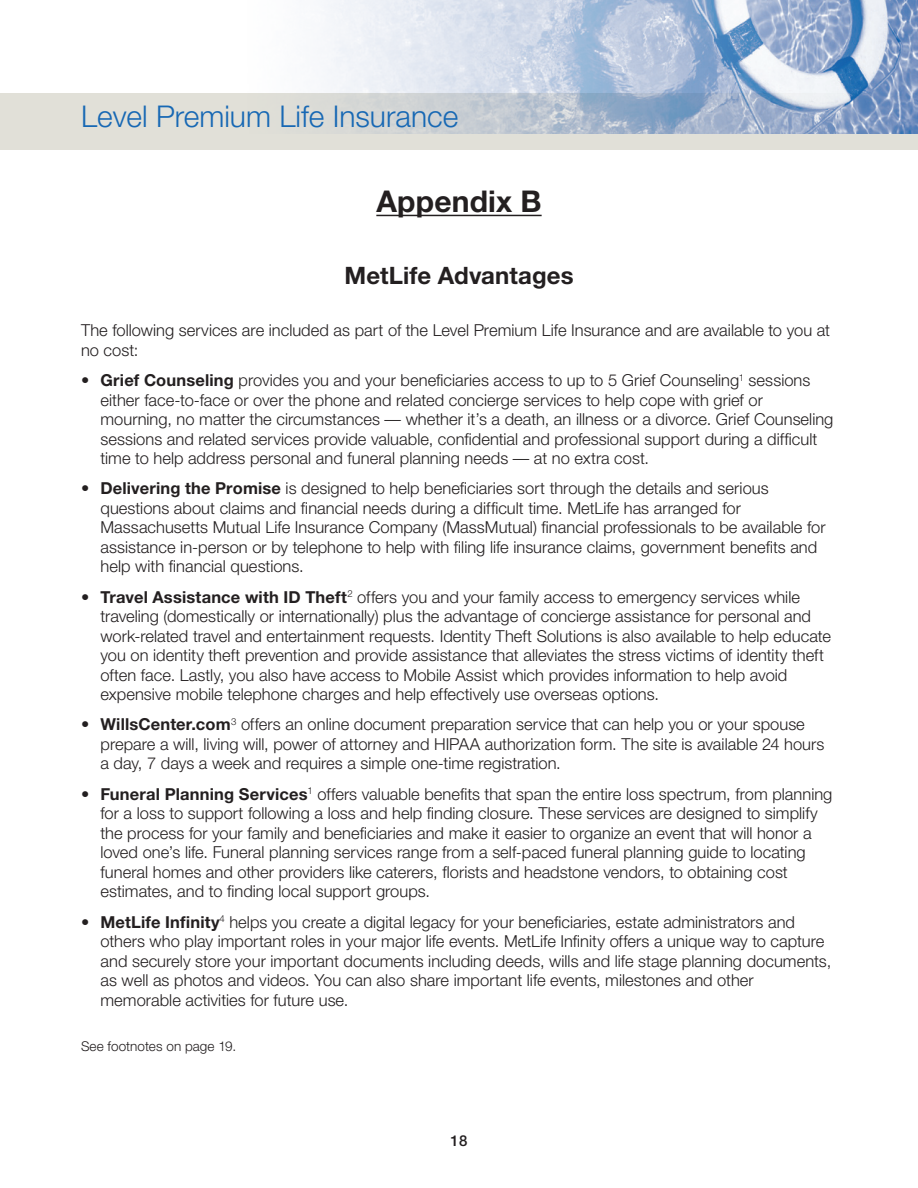
<style>
.page{position:relative;width:918px;height:1188px;background:#fff}
.page>*{position:absolute;margin:0;border:0;box-sizing:border-box;transform-origin:0 0}
.t1{font:300 30px "Helvetica Neue";color:#1768b4}
.Appendix_HD_1{font:700 30px "Helvetica Neue";letter-spacing:.005em;color:#231f20}
.Appendix_HD_2{font:700 24px "Helvetica Neue";color:#231f20}
.Bullets__app_A{font:300 16.5px/19.5px "Helvetica Neue";color:#231f20}
.Body{font:300 16.5px/19.5px "Helvetica Neue";color:#231f20}
.t2{font:500 15px "Helvetica Neue";color:#231f20}
.Asterisk{font:300 13.5px "Helvetica Neue";letter-spacing:.005em;color:#231f20}
.s1{font-weight:700}
</style>
<div class="page">
<div style="left:0;top:93px;width:918px;height:57px;background:#e1e0d8"></div>
<img style="left:321px;top:0;width:597px;height:133px">
<hr style="left:376px;top:215px;width:166px;height:1px;background:#231f20">
<h1 class="t1" style="left:81px;top:98px;width:379px">Level Premium Life Insurance</h1>
<p class="Appendix_HD_1" style="left:376px;top:183px;width:167px">Appendix B</p>
<p class="Appendix_HD_2" style="left:344px;top:260px;width:231px">MetLife Advantages</p>
<p class="Body" style="left:81px;top:320px;width:751px">The following services are included as part of the Level Premium Life Insurance and are available to you at no cost:</p>
<p class="Bullets__app_A" style="left:100px;top:370px;width:734px;text-indent:-20px">• <span class="s1">Grief Counseling</span> provides you and your beneficiaries access to up to 5 Grief Counseling<sup>1</sup> sessions either face-to-face or over the phone and related concierge services to help cope with grief or mourning, no matter the circumstances — whether it’s a death, an illness or a divorce. Grief Counseling sessions and related services provide valuable, confidential and professional support during a difficult time to help address personal and funeral planning needs — at no extra cost.</p>
<p class="Bullets__app_A" style="left:100px;top:478px;width:727px;text-indent:-20px">• <span class="s1">Delivering the Promise</span> is designed to help beneficiaries sort through the details and serious questions about claims and financial needs during a difficult time. MetLife has arranged for Massachusetts Mutual Life Insurance Company (MassMutual) financial professionals to be available for assistance in-person or by telephone to help with filing life insurance claims, government benefits and help with financial questions.</p>
<p class="Bullets__app_A" style="left:100px;top:587px;width:732px;text-indent:-20px">• <span class="s1">Travel Assistance with ID Theft</span><sup>2</sup> offers you and your family access to emergency services while traveling (domestically or internationally) plus the advantage of concierge assistance for personal and work-related travel and entertainment requests. Identity Theft Solutions is also available to help educate you on identity theft prevention and provide assistance that alleviates the stress victims of identity theft often face. Lastly, you also have access to Mobile Assist which provides information to help avoid expensive mobile telephone charges and help effectively use overseas options.</p>
<p class="Bullets__app_A" style="left:100px;top:715px;width:725px;text-indent:-20px">• <span class="s1">WillsCenter.com</span><sup>3</sup> offers an online document preparation service that can help you or your spouse prepare a will, living will, power of attorney and HIPAA authorization form. The site is available 24 hours a day, 7 days a week and requires a simple one-time registration.</p>
<p class="Bullets__app_A" style="left:100px;top:784px;width:733px;text-indent:-20px">• <span class="s1">Funeral Planning Services</span><sup>1</sup> offers valuable benefits that span the entire loss spectrum, from planning for a loss to support following a loss and help finding closure. These services are designed to simplify the process for your family and beneficiaries and make it easier to organize an event that will honor a loved one’s life. Funeral planning services range from a self-paced funeral planning guide to locating funeral homes and other providers like caterers, florists and headstone vendors, to obtaining cost estimates, and to finding local support groups.</p>
<p class="Bullets__app_A" style="left:100px;top:912px;width:732px;text-indent:-20px">• <span class="s1">MetLife Infinity</span><sup>4</sup> helps you create a digital legacy for your beneficiaries, estate administrators and others who play important roles in your major life events. MetLife Infinity offers a unique way to capture and securely store your important documents including deeds, wills and life stage planning documents, as well as photos and videos. You can also share important life events, milestones and other memorable activities for future use.</p>
<p class="Asterisk" style="left:81px;top:1038px;width:157px">See footnotes on page 19.</p>
<p class="t2" style="left:451px;top:1131px;width:18px">18</p>
</div>
